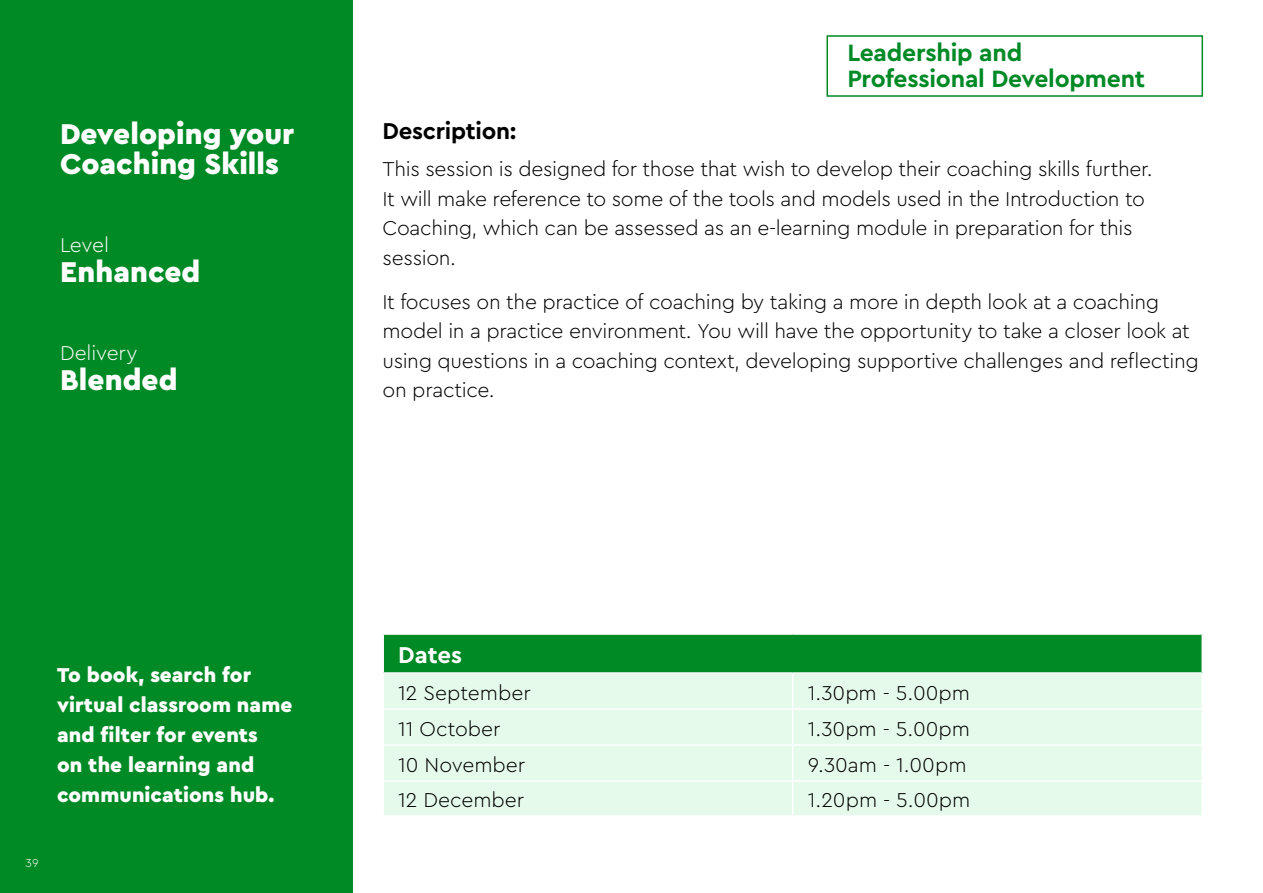
<style>
.page{position:relative;width:1263px;height:893px;background:#fff}
.page>*{position:absolute;margin:0;border:0;box-sizing:border-box;transform-origin:0 0}
.t1{font:900 30px/30px "Cera Pro Macmillan";color:#fff}
.t2{font:700 24.75px/25.5px "Cera Pro Macmillan";letter-spacing:-.01em;color:#008a26}
.t3{font:700 24px "Cera Pro Macmillan";letter-spacing:-.01em;color:#000}
.t4{font:700 24px "Cera Pro Macmillan";color:#fff}
.t5{font:300 21px/29.4px "Cera Pro Macmillan";letter-spacing:-.015em;color:#000}
.t6{font:900 21px/30px "Cera Pro Macmillan";color:#fff}
.t7{font:300 21px "Cera Pro Macmillan";letter-spacing:-.01em;color:#fff}
.t8{font:300 12px "Cera Pro Macmillan";color:#fff}
</style>
<div class="page">
<div style="left:0;top:0;width:352px;height:893px;background:#008a26"></div>
<div style="left:383px;top:634px;width:819px;height:39px;background:#008a26"></div>
<div style="left:384px;top:674px;width:817px;height:141px;background:#e5faeb"></div>
<hr style="left:382px;top:633px;width:411px;height:2px;background:#fff">
<hr style="left:382px;top:635px;width:2px;height:37px;background:#fff">
<hr style="left:793px;top:633px;width:410px;height:2px;background:#fff">
<hr style="left:1201px;top:635px;width:2px;height:37px;background:#fff">
<hr style="left:382px;top:672px;width:411px;height:2px;background:#fff">
<hr style="left:793px;top:672px;width:410px;height:2px;background:#fff">
<hr style="left:792px;top:674px;width:1px;height:34px;background:#fff">
<hr style="left:382px;top:708px;width:411px;height:2px;background:#fff">
<hr style="left:793px;top:708px;width:410px;height:2px;background:#fff">
<hr style="left:792px;top:710px;width:1px;height:34px;background:#fff">
<hr style="left:382px;top:744px;width:411px;height:2px;background:#fff">
<hr style="left:793px;top:744px;width:410px;height:2px;background:#fff">
<hr style="left:792px;top:746px;width:1px;height:34px;background:#fff">
<hr style="left:382px;top:780px;width:411px;height:2px;background:#fff">
<hr style="left:793px;top:780px;width:410px;height:2px;background:#fff">
<hr style="left:792px;top:782px;width:1px;height:33px;background:#fff">
<h1 class="t1" style="left:60px;top:116px;width:236px">Developing your<br>Coaching Skills</h1>
<p class="t7" style="left:60px;top:229px;width:51px">Level</p>
<h1 class="t1" style="left:60px;top:254px;width:142px">Enhanced</h1>
<p class="t7" style="left:60px;top:337px;width:79px">Delivery</p>
<h1 class="t1" style="left:60px;top:362px;width:119px">Blended</h1>
<p class="t2" style="left:847px;top:38px;width:299px">Leadership and<br>Professional Development</p>
<p class="t3" style="left:382px;top:113px;width:136px">Description:</p>
<p class="t5" style="left:382px;top:153px;width:772px">This session is designed for those that wish to develop their coaching skills further.<br>It will make reference to some of the tools and models used in the Introduction to Coaching, which can be assessed as an e-learning module in preparation for this session.</p>
<p class="t5" style="left:382px;top:285px;width:818px">It focuses on the practice of coaching by taking a more in depth look at a coaching model in a practice environment. You will have the opportunity to take a closer look at using questions in a coaching context, developing supportive challenges and reflecting on practice.</p>
<p class="t6" style="left:57px;top:657px;width:237px">To book, search for virtual classroom name and filter for events<br>on the learning and communications hub.</p>
<p class="t8" style="left:26px;top:854px;width:14px">39</p>
<p class="t4" style="left:398px;top:636px;width:65px">Dates</p>
<p class="t5" style="left:398px;top:676px;width:134px">12 September</p>
<p class="t5" style="left:808px;top:676px;width:164px">1.30pm - 5.00pm</p>
<p class="t5" style="left:398px;top:712px;width:104px">11 October</p>
<p class="t5" style="left:808px;top:712px;width:164px">1.30pm - 5.00pm</p>
<p class="t5" style="left:398px;top:748px;width:129px">10 November</p>
<p class="t5" style="left:808px;top:748px;width:160px">9.30am - 1.00pm</p>
<p class="t5" style="left:398px;top:783px;width:128px">12 December</p>
<p class="t5" style="left:808px;top:783px;width:164px">1.20pm - 5.00pm</p>
</div>
